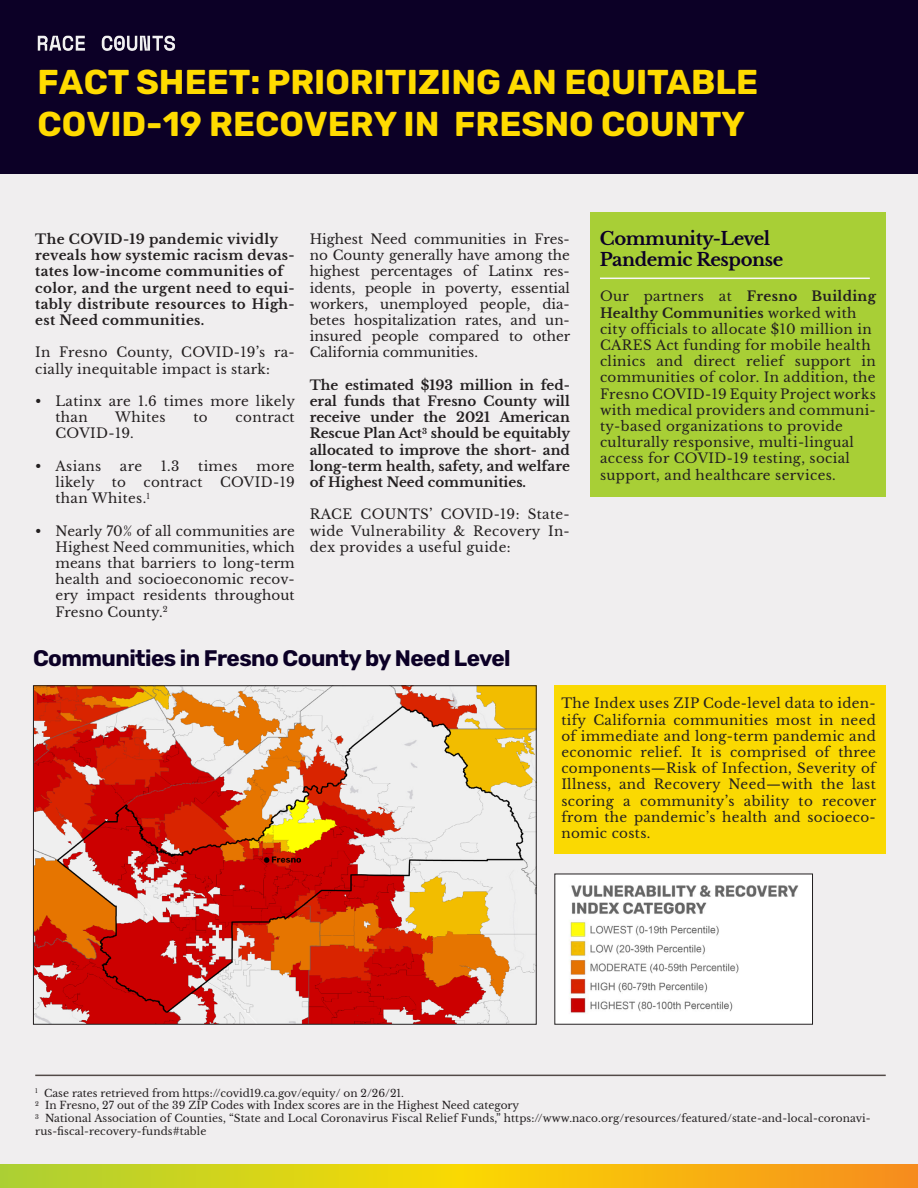
<style>
.page{position:relative;width:918px;height:1188px;background:#f0eeef}
.page>*{position:absolute;margin:0;border:0;box-sizing:border-box;transform-origin:0 0}
.t1{font:700 34.5px/41.4px "Rubik";color:#ffdb00}
.t2{font:700 22.5px "Rubik";letter-spacing:-.025em;color:#0c0026}
.t3{font:700 18px "Libre Baskerville";letter-spacing:-.025em;color:#0c0026}
.race_COunts_Body{font:13.5px/16.2px "Libre Baskerville";letter-spacing:.025em;color:#231f20;text-align:justify}
.race_COunts_Body-2{font:700 13.5px/16.2px "Libre Baskerville";letter-spacing:.025em;color:#231f20}
.t4{font:10.5px/12.6px "Libre Baskerville";letter-spacing:.01em;color:#231f20}
.s1{font-style:inherit}
.s2{font-weight:400}
</style>
<div class="page">
<div style="left:0;top:0;width:918px;height:173px;background:#0c0026"></div>
<img style="left:38px;top:35px;width:137px;height:16px">
<svg style="left:0;top:1165px;width:918px;height:23px;background:#e5c315"></svg>
<div style="left:590px;top:213px;width:296px;height:284px;background:#a8cf36"></div>
<hr style="left:35px;top:1075px;width:851px;height:1px;background:#524a47">
<hr style="left:600px;top:278px;width:270px;height:1px;background:#f8f7f7">
<img style="left:35px;top:687px;width:500px;height:336px">
<div style="left:554px;top:685px;width:332px;height:169px;background:#fad902"></div>
<img style="left:556px;top:876px;width:255px;height:147px">
<div style="left:554px;top:874px;width:259px;height:151px;border:1px solid #231f20"></div>
<p class="t1" style="left:38px;top:63px;width:722px"><span class="s1">FACT SHEET:</span> PRIORITIZING AN EQUITABLE<br>COVID-19 RECOVERY IN FRESNO COUNTY</p>
<p class="race_COunts_Body-2" style="left:35px;top:231px;width:244px">The COVID-19 pandemic vividly</p>
<p class="race_COunts_Body-2" style="left:35px;top:247px;width:261px">reveals how systemic racism devas&shy;tates low-income communities of</p>
<p class="race_COunts_Body-2" style="left:35px;top:280px;width:261px;text-align:justify">color, and the urgent need to equi&shy;tably distribute resources to High&shy;est Need communities.</p>
<p class="race_COunts_Body" style="left:35px;top:345px;width:261px">In Fresno County, COVID-19’s ra&shy;cially inequitable impact is stark:</p>
<p class="race_COunts_Body" style="left:56px;top:393px;width:241px;text-indent:-20px">• Latinx are 1.6 times more likely than</p>
<p class="race_COunts_Body" style="left:115px;top:409px;width:52px">Whites</p>
<p class="race_COunts_Body" style="left:194px;top:409px;width:16px">to</p>
<p class="race_COunts_Body" style="left:236px;top:409px;width:61px">contract</p>
<p class="race_COunts_Body" style="left:56px;top:426px;width:80px">COVID-19.</p>
<p class="race_COunts_Body" style="left:35px;top:458px;width:68px">• Asians</p>
<p class="race_COunts_Body" style="left:120px;top:458px;width:24px">are</p>
<p class="race_COunts_Body" style="left:161px;top:458px;width:20px">1.3</p>
<p class="race_COunts_Body" style="left:198px;top:458px;width:41px">times</p>
<p class="race_COunts_Body" style="left:256px;top:458px;width:40px">more</p>
<p class="race_COunts_Body" style="left:56px;top:474px;width:41px">likely</p>
<p class="race_COunts_Body" style="left:112px;top:474px;width:16px">to</p>
<p class="race_COunts_Body" style="left:144px;top:474px;width:61px">contract</p>
<p class="race_COunts_Body" style="left:220px;top:474px;width:76px">COVID-19</p>
<p class="race_COunts_Body" style="left:56px;top:490px;width:96px">than Whites.<sup>1</sup></p>
<p class="race_COunts_Body" style="left:56px;top:523px;width:241px;text-indent:-20px">• Nearly 70% of all communities are Highest Need communities, which means that barriers to long-term health and socioeconomic recov&shy;ery impact residents throughout Fresno County.<sup>2</sup></p>
<p class="race_COunts_Body" style="left:310px;top:231px;width:262px">Highest Need communities in Fres&shy;no County generally have among the highest percentages of Latinx res&shy;idents, people in poverty, essential workers, unemployed people, dia&shy;betes hospitalization rates, and un&shy;insured people compared to other California communities.</p>
<p class="race_COunts_Body-2" style="left:310px;top:377px;width:262px;text-align:justify">The estimated $193 million in fed&shy;eral funds that Fresno County will receive under the 2021 American Rescue Plan Act<sup>3</sup> should be equitably allocated to improve the short- and long-term health, safety, and welfare of Highest Need communities.</p>
<p class="race_COunts_Body" style="left:310px;top:507px;width:262px">RACE COUNTS’ COVID-19: State&shy;wide Vulnerability &amp; Recovery In&shy;dex provides a useful guide:</p>
<p class="t2" style="left:33px;top:645px;width:479px">Communities in Fresno County by Need Level</p>
<p class="t3" style="left:600px;top:227px;width:172px">Community-Level</p>
<p class="t3" style="left:600px;top:249px;width:185px">Pandemic Response</p>
<p class="race_COunts_Body-2" style="left:600px;top:288px;width:277px"><span class="s2">Our partners at</span> Fresno Building<br>Healthy Communities <span class="s2">worked with</span></p>
<p class="race_COunts_Body" style="left:600px;top:321px;width:273px">city officials to allocate $10 million in</p>
<p class="race_COunts_Body" style="left:600px;top:337px;width:272px">CARES Act funding for mobile health</p>
<p class="race_COunts_Body" style="left:600px;top:353px;width:277px">clinics and direct relief support in communities of color. In addition, the</p>
<p class="race_COunts_Body" style="left:600px;top:386px;width:277px">Fresno COVID-19 Equity Project works with medical providers and communi&shy;ty-based organizations to provide</p>
<p class="race_COunts_Body" style="left:600px;top:434px;width:255px">culturally responsive, multi-lingual</p>
<p class="race_COunts_Body" style="left:600px;top:450px;width:251px">access for COVID-19 testing, social</p>
<p class="race_COunts_Body" style="left:600px;top:467px;width:237px">support, and healthcare services.</p>
<p class="race_COunts_Body" style="left:561px;top:696px;width:316px">The Index uses ZIP Code-level data to iden&shy;tify California communities most in need of immediate and long-term pandemic and economic relief. It is comprised of three components—Risk of Infection, Severity of Illness, and Recovery Need—with the last scoring a community’s ability to recover from the pandemic’s health and socioeco&shy;nomic costs.</p>
<p class="t4" style="left:35px;top:1087px;width:370px"><sup>1</sup> Case rates retrieved from https://covid19.ca.gov/equity/ on 2/26/21.</p>
<p class="t4" style="left:35px;top:1099px;width:837px"><sup>2</sup> In Fresno, 27 out of the 39 ZIP Codes with Index scores are in the Highest Need category<br><sup>3</sup> National Association of Counties, “State and Local Coronavirus Fiscal Relief Funds,” https://www.naco.org/resources/featured/state-and-local-coronavi&shy;rus-fiscal-recovery-funds#table</p>
</div>
